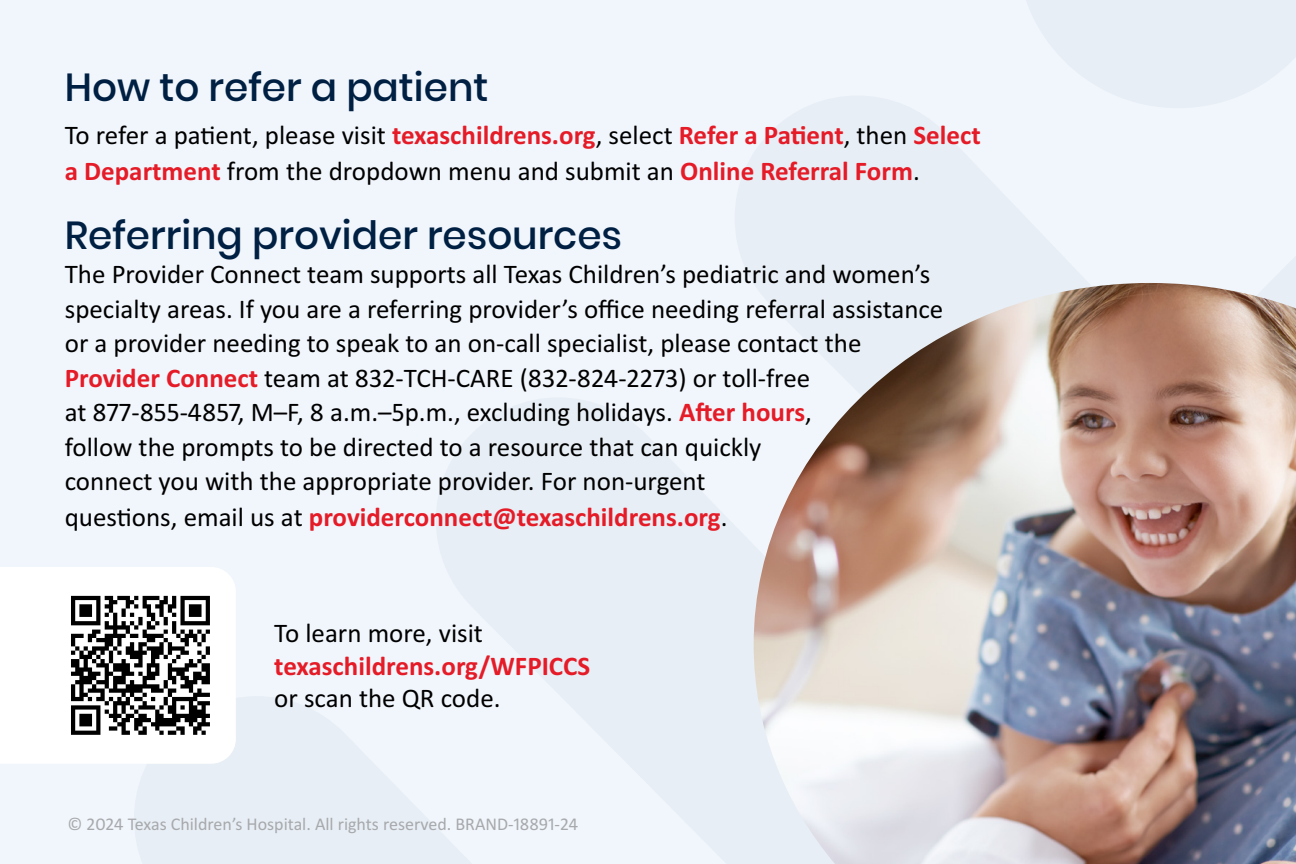
<style>
.page{position:relative;width:1296px;height:864px;background:#f1f6fc}
.page>*{position:absolute;margin:0;border:0;box-sizing:border-box;transform-origin:0 0}
.t1{font:500 39px "Poppins";color:#002043}
.t2{font:27px/34.8px "Calibri";color:#000}
.t3{font:700 27px "Calibri";color:#e51b27}
.t4{font:18px "Calibri";color:#a7a9ac}
.s1{font-weight:700;color:#e51b27}
</style>
<div class="page">
<div style="left:0;top:567px;width:236px;height:196px;background:#fff"></div>
<div style="left:68px;top:591px;width:147px;height:149px;background:#fff"></div>
<svg style="left:71px;top:596px;width:139px;height:139px"></svg>
<img style="left:754px;top:283px;width:542px;height:581px">
<h1 class="t1" style="left:65px;top:65px;width:425px">How to refer a patient</h1>
<p class="t2" style="left:65px;top:116px;width:917px;line-height:36px">To refer a patient, please visit <span class="s1">texaschildrens.org</span>, select <span class="s1">Refer a Patient</span>, then <span class="s1">Select a Department</span> from the dropdown menu and submit an <span class="s1">Online Referral Form</span>.</p>
<h1 class="t1" style="left:65px;top:213px;width:559px">Referring provider resources</h1>
<p class="t2" style="left:65px;top:256px;width:880px">The Provider Connect team supports all Texas Children’s pediatric and women’s specialty areas. If you are a referring provider’s office needing referral assistance or a provider needing to speak to an on-call specialist, please contact the <span class="s1">Provider Connect</span> team at 832-TCH-CARE (832-824-2273) or toll-free<br>at 877-855-4857, M–F, 8 a.m.–5p.m., excluding holidays. <span class="s1">After hours</span>,<br>follow the prompts to be directed to a resource that can quickly<br>connect you with the appropriate provider. For non-urgent<br>questions, email us at <span class="s1">providerconnect@texaschildrens.org</span>.</p>
<p class="t2" style="left:274px;top:615px;width:210px">To learn more, visit</p>
<p class="t3" style="left:274px;top:649px;width:317px">texaschildrens.org/WFPICCS</p>
<p class="t2" style="left:274px;top:679px;width:228px">or scan the QR code.</p>
<p class="t4" style="left:68px;top:813px;width:512px">© 2024 Texas Children’s Hospital. All rights reserved. BRAND-18891-24</p>
</div>
